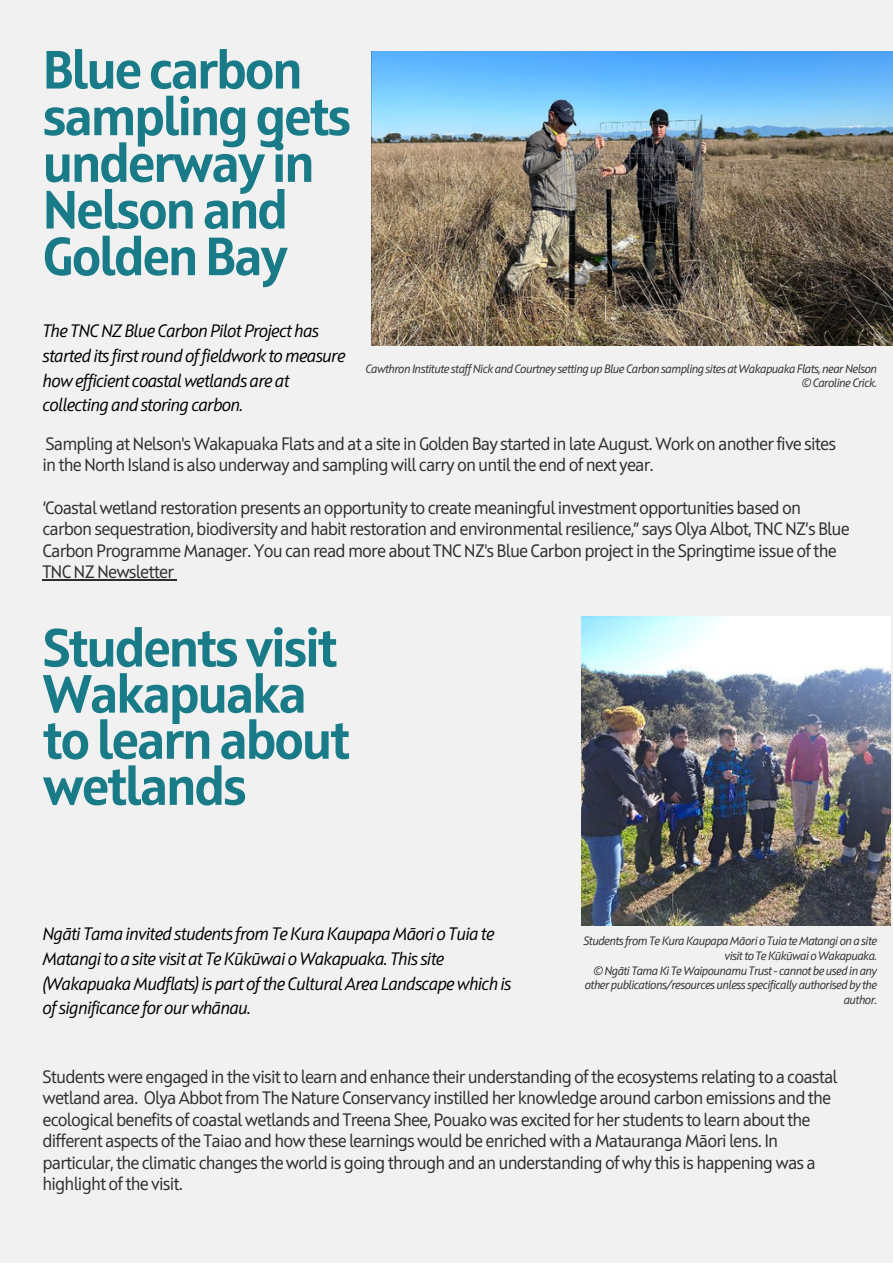
<style>
.page{position:relative;width:893px;height:1264px;background:#fff}
.page>*{position:absolute;margin:0;border:0;box-sizing:border-box;transform-origin:0 0}
.t1{font:700 53.55px/46.7px "Squad";letter-spacing:-.045em;color:#1a7b88}
.t2{font:18px/21.3px "Squad";letter-spacing:-.05em;color:#2e2e2e}
.t3{font:italic 18px/24.8px "Squad";letter-spacing:-.045em;color:#000}
.t4{font:italic 12.15px/14.5px "Squad";letter-spacing:-.05em;color:#2e2e2e;text-align:right}
</style>
<div class="page">
<div style="left:0;top:0;width:892px;height:1262px;background:#f1f1f1"></div>
<img style="left:371px;top:52px;width:521px;height:293px">
<img style="left:581px;top:616px;width:309px;height:309px">
<hr style="left:42px;top:579px;width:131px;height:1px;background:#2e2e2e">
<p class="t1" style="left:42px;top:51px;width:310px">Blue carbon sampling gets underway in<br>Nelson and<br>Golden Bay</p>
<p class="t3" style="left:42px;top:320px;width:304px">The TNC NZ Blue Carbon Pilot Project has started its first round offieldwork to measure how efficient coastal wetlands are at collecting and storing carbon.</p>
<p class="t4" style="left:365px;top:362px;width:513px">Cawthron Institute staff Nick and Courtney setting up Blue Carbon sampling sites at Wakapuaka Flats, near Nelson</p>
<p class="t4" style="left:801px;top:376px;width:77px">© Caroline Crick.</p>
<p class="t2" style="left:42px;top:434px;width:795px">Sampling at Nelson's Wakapuaka Flats and at a site in Golden Bay started in late August. Work on another five sites in the North Island is also underway and sampling will carry on until the end of next year.</p>
<p class="t2" style="left:42px;top:498px;width:808px">‘Coastal wetland restoration presents an opportunity to create meaningful investment opportunities based on carbon sequestration, biodiversity and habit restoration and environmental resilience,” says Olya Albot, TNC NZ’s Blue Carbon Programme Manager. You can read more about TNC NZ's Blue Carbon project in the Springtime issue of the TNC NZ Newsletter</p>
<p class="t1" style="left:42px;top:629px;width:296px;line-height:46px">Students visit<br>Wakapuaka</p>
<p class="t1" style="left:42px;top:721px;width:309px;line-height:46px">to learn about wetlands</p>
<p class="t3" style="left:42px;top:923px;width:470px">Ngāti Tama invited students from Te Kura Kaupapa Māori o Tuia te Matangi to a site visit at Te Kūkūwai o Wakapuaka. This site (Wakapuaka Mudflats) is part of the Cultural Area Landscape which is of significance for our whānau.</p>
<p class="t4" style="left:583px;top:934px;width:295px">Students from Te Kura Kaupapa Māori o Tuia te Matangi on a site visit to Te Kūkūwai o Wakapuaka.</p>
<p class="t4" style="left:584px;top:963px;width:294px">© Ngāti Tama Ki Te Waipounamu Trust - cannot be used in any other publications/resources unless specifically authorised by the author.</p>
<p class="t2" style="left:42px;top:1067px;width:796px">Students were engaged in the visit to learn and enhance their understanding of the ecosystems relating to a coastal wetland area. Olya Abbot from The Nature Conservancy instilled her knowledge around carbon emissions and the ecological benefits of coastal wetlands and Treena Shee, Pouako was excited for her students to learn about the different aspects of the Taiao and how these learnings would be enriched with a Matauranga Māori lens. In particular, the climatic changes the world is going through and an understanding of why this is happening was a highlight of the visit.</p>
</div>
